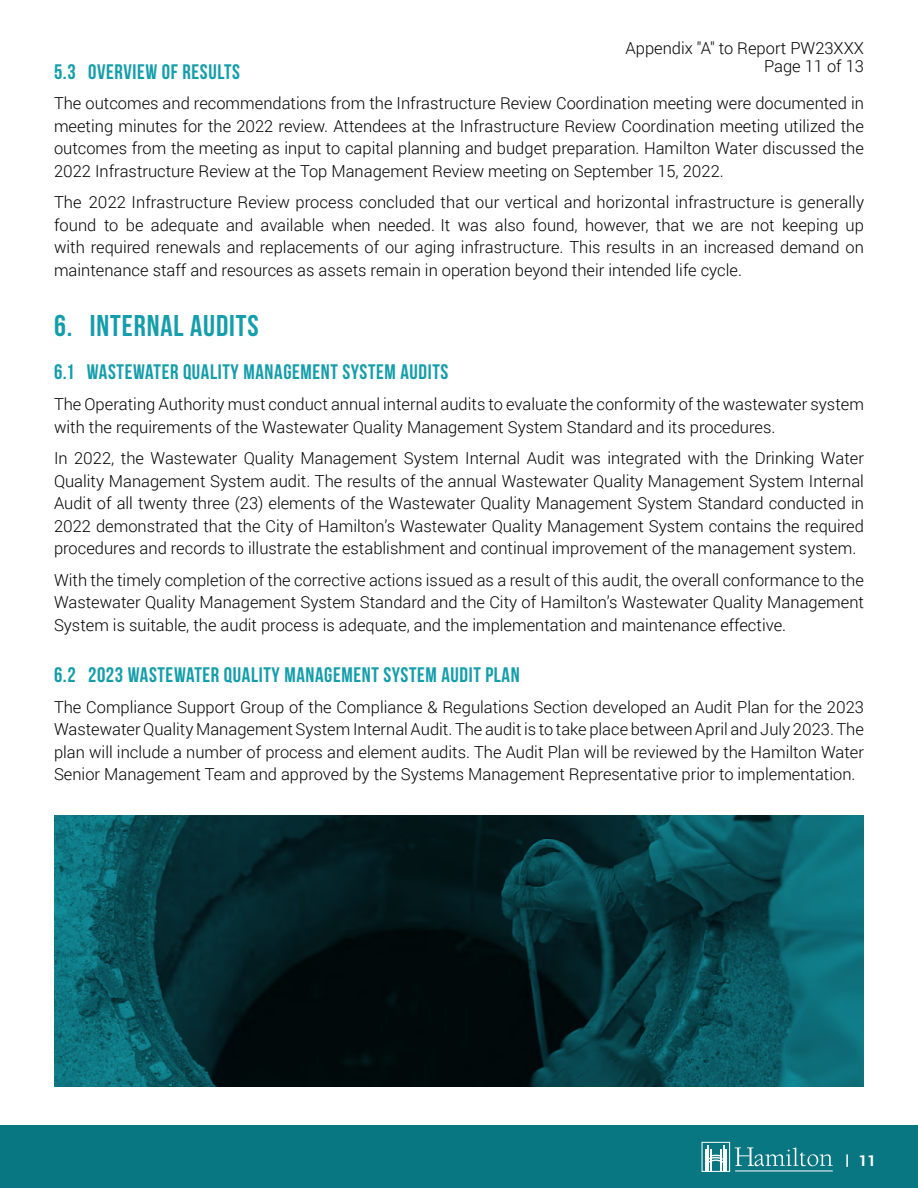
<style>
.page{position:relative;width:918px;height:1188px;background:#fff}
.page>*{position:absolute;margin:0;border:0;box-sizing:border-box;transform-origin:0 0}
.t1{font:30px "Bebas Neue";letter-spacing:.03em;color:#149daa}
.t2{font:21px "Bebas Neue";letter-spacing:.03em;color:#149daa}
.t3{font:300 16.5px/22.5px "Roboto";color:#000}
.t4{font:700 15px "Roboto";color:#fff}
</style>
<div class="page">
<div style="left:0;top:1125px;width:918px;height:63px;background:#097782"></div>
<div style="left:702px;top:1142px;width:28px;height:30px;border:1px solid #fff"></div>
<hr style="left:705px;top:1150px;width:2px;height:21px;background:#fff">
<hr style="left:725px;top:1150px;width:2px;height:21px;background:#fff">
<svg style="left:706px;top:1145px;width:20px;height:26px"></svg>
<svg style="left:735px;top:1147px;width:98px;height:19px"></svg>
<hr style="left:735px;top:1171px;width:98px;height:1px;background:#fff">
<svg style="left:846px;top:1154px;width:2px;height:13px"></svg>
<svg style="left:54px;top:815px;width:810px;height:272px;background:#06373e"></svg>
<p class="t3" style="left:626px;top:39px;width:240px;line-height:18px;text-align:right">Appendix "A" to Report PW23XXX<br>Page 11 of 13</p>
<h3 class="t2" style="left:54px;top:60px;width:188px">5.3 OVERVIEW OF RESULTS</h3>
<p class="t3" style="left:54px;top:92px;width:812px">The outcomes and recommendations from the Infrastructure Review Coordination meeting were documented in meeting minutes for the 2022 review. Attendees at the Infrastructure Review Coordination meeting utilized the</p>
<p class="t3" style="left:54px;top:137px;width:812px">outcomes from the meeting as input to capital planning and budget preparation. Hamilton Water discussed the</p>
<p class="t3" style="left:54px;top:159px;width:671px">2022 Infrastructure Review at the Top Management Review meeting on September 15, 2022.</p>
<p class="t3" style="left:54px;top:191px;width:812px">The 2022 Infrastructure Review process concluded that our vertical and horizontal infrastructure is generally found to be adequate and available when needed. It was also found, however, that we are not keeping up</p>
<p class="t3" style="left:54px;top:236px;width:811px">with required renewals and replacements of our aging infrastructure. This results in an increased demand on maintenance staff and resources as assets remain in operation beyond their intended life cycle.</p>
<h2 class="t1" style="left:54px;top:309px;width:206px">6. INTERNAL AUDITS</h2>
<h3 class="t2" style="left:54px;top:361px;width:396px">6.1 WASTEWATER QUALITY MANAGEMENT SYSTEM AUDITS</h3>
<p class="t3" style="left:54px;top:392px;width:811px">The Operating Authority must conduct annual internal audits to evaluate the conformity of the wastewater system with the requirements of the Wastewater Quality Management System Standard and its procedures.</p>
<p class="t3" style="left:54px;top:446px;width:812px">In 2022, the Wastewater Quality Management System Internal Audit was integrated with the Drinking Water<br>Quality Management System audit. The results of the annual Wastewater Quality Management System Internal</p>
<p class="t3" style="left:54px;top:491px;width:812px;text-align:justify">Audit of all twenty three (23) elements of the Wastewater Quality Management System Standard conducted in 2022 demonstrated that the City of Hamilton’s Wastewater Quality Management System contains the required procedures and records to illustrate the establishment and continual improvement of the management system.</p>
<p class="t3" style="left:54px;top:568px;width:812px;text-align:justify">With the timely completion of the corrective actions issued as a result of this audit, the overall conformance to the Wastewater Quality Management System Standard and the City of Hamilton’s Wastewater Quality Management System is suitable, the audit process is adequate, and the implementation and maintenance effective.</p>
<h3 class="t2" style="left:54px;top:663px;width:467px">6.2 2023 WASTEWATER QUALITY MANAGEMENT SYSTEM AUDIT PLAN</h3>
<p class="t3" style="left:54px;top:695px;width:811px">The Compliance Support Group of the Compliance &amp; Regulations Section developed an Audit Plan for the 2023</p>
<p class="t3" style="left:54px;top:718px;width:811px">Wastewater Quality Management System Internal Audit. The audit is to take place between April and July 2023. The</p>
<p class="t3" style="left:54px;top:740px;width:811px">plan will include a number of process and element audits. The Audit Plan will be reviewed by the Hamilton Water<br>Senior Management Team and approved by the Systems Management Representative prior to implementation.</p>
<p class="t4" style="left:859px;top:1150px;width:19px">11</p>
</div>
